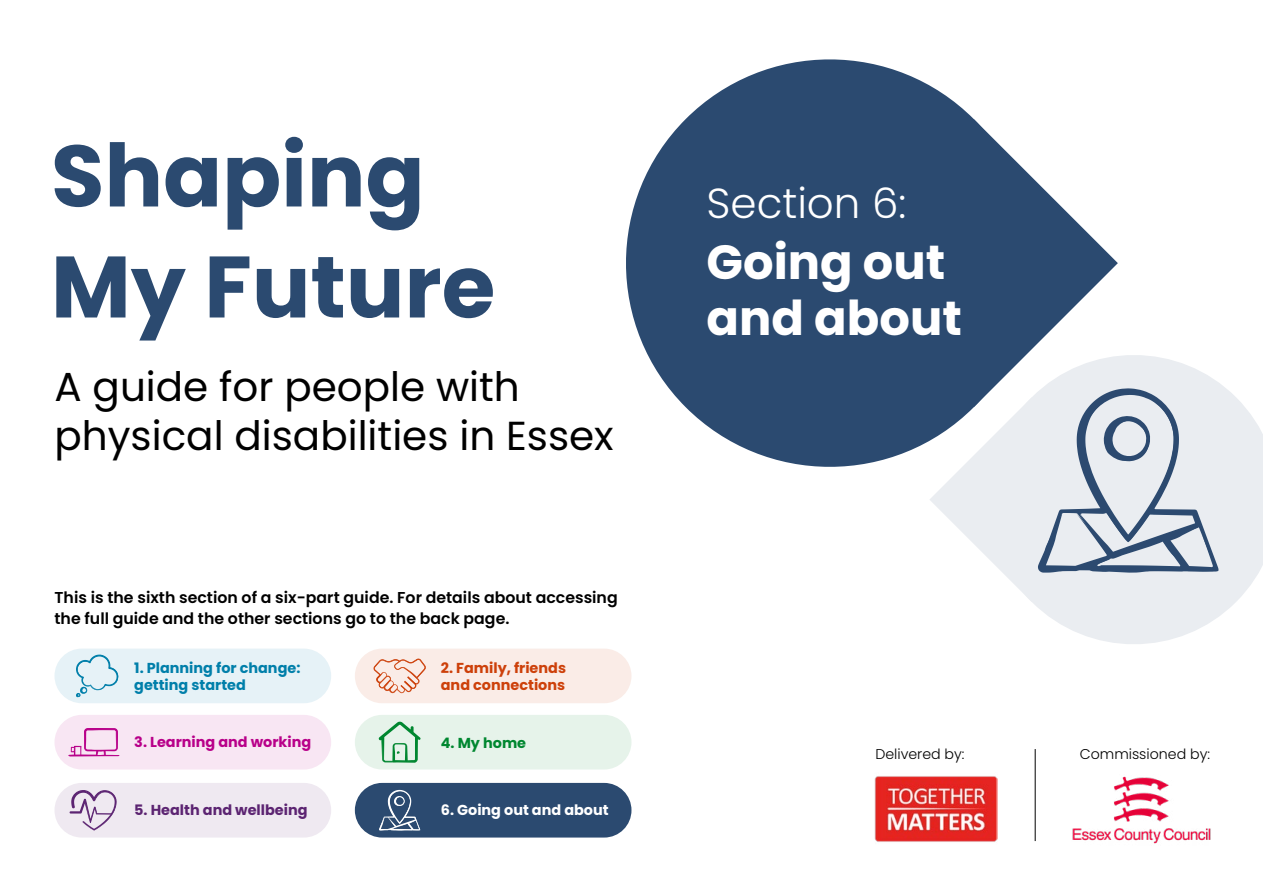
<style>
.page{position:relative;width:1263px;height:893px;background:#fff}
.page>*{position:absolute;margin:0;border:0;box-sizing:border-box;transform-origin:0 0}
.Document_Title_H1{font:700 87px/111px "Poppins";color:#2b4a70}
.Section_H2{font:700 48px/55.5px "Poppins";color:#fff}
.Section_H2-2{font:300 42px "Poppins";color:#fff}
.Body_Copy_P{font:40.5px/48.6px "Poppins";color:#000}
.Body_Copy_P-2{font:600 15.75px/21px "Poppins";color:#000}
.Body_Copy_P-3{font:700 14.4px/17.2px "Poppins";color:#007faa}
.Body_Copy_P-4{font:700 14.4px/17.2px "Poppins";color:#cd400a}
.Body_Copy_P-5{font:700 14.4px "Poppins";color:#b80089}
.Body_Copy_P-6{font:700 14.4px "Poppins";color:#5c2472}
.Body_Copy_P-7{font:700 14.4px "Poppins";color:#fff}
.Body_Copy_P-8{font:700 14.4px "Poppins";color:#008730}
.Body_Copy_P-9{font:300 14.1px "Poppins";color:#000}
</style>
<div class="page">
<svg style="left:1032px;top:355px;width:231px;height:289px;fill:#eaedf1"></svg>
<hr style="left:1035px;top:749px;width:1px;height:92px;background:#000">
<div style="left:54px;top:649px;width:277px;height:54px;background:#e6f2f7;border-radius:27px"></div>
<div style="left:54px;top:715px;width:277px;height:54px;background:#f8e6f3;border-radius:27px"></div>
<div style="left:54px;top:783px;width:277px;height:54px;background:#efe9f1;border-radius:27px"></div>
<div style="left:355px;top:649px;width:276px;height:54px;background:#faece7;border-radius:27px"></div>
<div style="left:355px;top:715px;width:276px;height:54px;background:#e6f3ea;border-radius:27px"></div>
<div style="left:355px;top:783px;width:276px;height:54px;background:#2b4a70;border-radius:27px"></div>
<svg style="left:373px;top:659px;width:53px;height:34px"></svg>
<svg style="left:379px;top:722px;width:41px;height:41px"></svg>
<svg style="left:70px;top:790px;width:47px;height:40px"></svg>
<svg style="left:76px;top:654px;width:43px;height:43px"></svg>
<svg style="left:379px;top:790px;width:41px;height:41px"></svg>
<svg style="left:68px;top:728px;width:51px;height:28px"></svg>
<svg style="left:626px;top:59px;width:348px;height:408px;fill:#2b4a70"></svg>
<svg style="left:830px;top:119px;width:288px;height:288px;fill:#2b4a70"></svg>
<svg style="left:929px;top:388px;width:289px;height:214px"></svg>
<img style="left:874px;top:776px;width:124px;height:66px">
<img style="left:1072px;top:776px;width:139px;height:68px">
<h1 class="Document_Title_H1" style="left:51px;top:121px;width:446px">Shaping<br>My Future</h1>
<p class="Body_Copy_P" style="left:54px;top:363px;width:561px">A guide for people with physical disabilities in Essex</p>
<p class="Body_Copy_P-2" style="left:54px;top:587px;width:565px">This is the sixth section of a six-part guide. For details about accessing the full guide and the other sections go to the back page.</p>
<p class="Body_Copy_P-3" style="left:134px;top:659px;width:168px">1. Planning for change: getting started</p>
<p class="Body_Copy_P-4" style="left:441px;top:659px;width:127px">2. Family, friends and connections</p>
<p class="Body_Copy_P-5" style="left:134px;top:734px;width:179px">3. Learning and working</p>
<p class="Body_Copy_P-8" style="left:441px;top:734px;width:87px">4. My home</p>
<p class="Body_Copy_P-6" style="left:134px;top:802px;width:175px">5. Health and wellbeing</p>
<p class="Body_Copy_P-7" style="left:441px;top:802px;width:169px">6. Going out and about</p>
<h2 class="Section_H2-2" style="left:706px;top:179px;width:201px">Section 6:</h2>
<h2 class="Section_H2" style="left:706px;top:235px;width:257px">Going out and about</h2>
<p class="Body_Copy_P-9" style="left:875px;top:746px;width:91px">Delivered by:</p>
<p class="Body_Copy_P-9" style="left:1080px;top:746px;width:132px">Commissioned by:</p>
</div>
